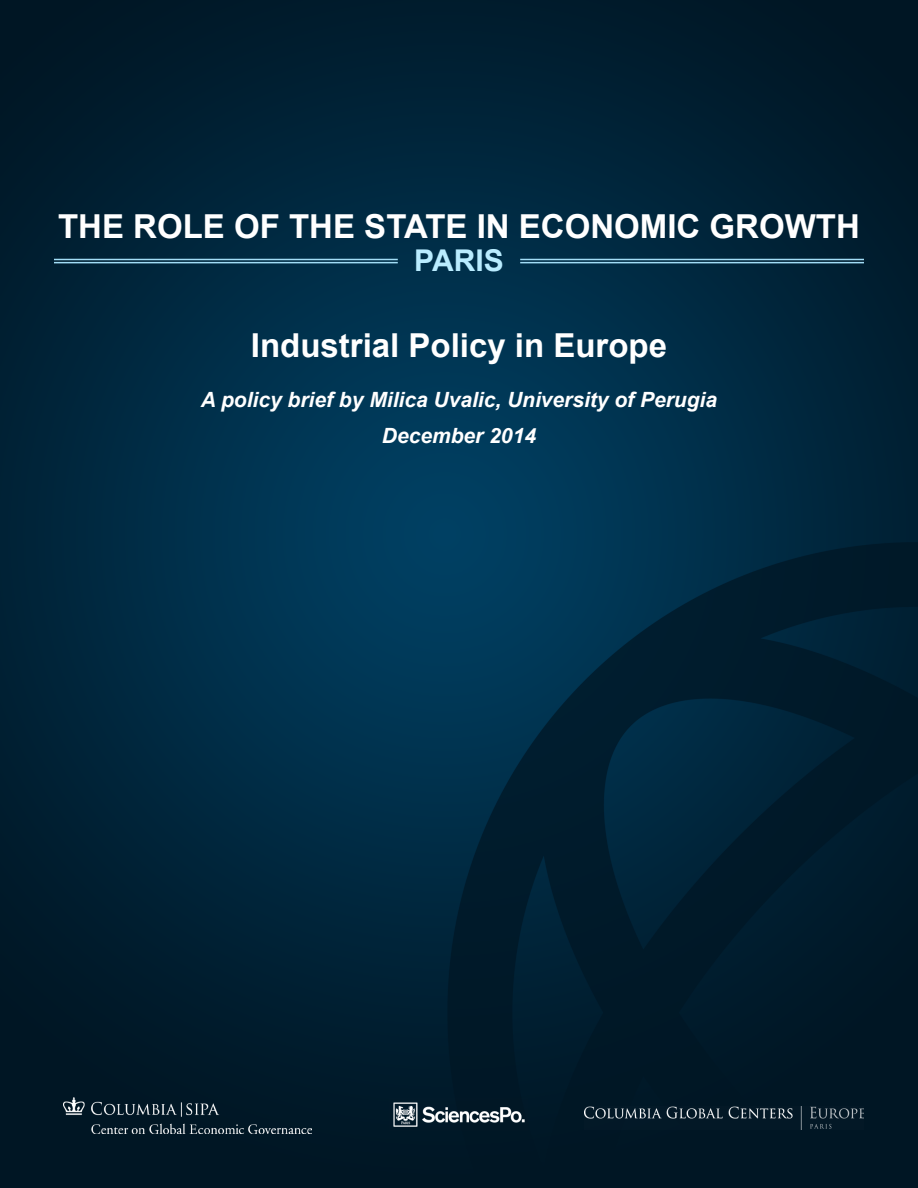
<style>
.page{position:relative;width:918px;height:1188px;background:#fff}
.page>*{position:absolute;margin:0;border:0;box-sizing:border-box;transform-origin:0 0}
.t1{font:700 33px "Arial";color:#fff}
.t2{font:700 30px "Arial";color:#b9ecff}
.t3{font:italic 700 21px "Arial";color:#fff}
</style>
<div class="page">
<img style="left:0;top:0;width:918px;height:1188px">
<img style="left:63px;top:1097px;width:249px;height:36px">
<img style="left:584px;top:1106px;width:280px;height:23px">
<img style="left:390px;top:1099px;width:138px;height:32px">
<hr style="left:54px;top:259px;width:344px;height:1px;background:#a2ddf6">
<hr style="left:54px;top:262px;width:344px;height:1px;background:#a2ddf6">
<hr style="left:520px;top:259px;width:344px;height:1px;background:#a2ddf6">
<hr style="left:520px;top:262px;width:344px;height:1px;background:#a2ddf6">
<p class="t1" style="left:58px;top:205px;width:803px">THE ROLE OF THE STATE IN ECONOMIC GROWTH</p>
<p class="t2" style="left:414px;top:241px;width:91px">PARIS</p>
<p class="t1" style="left:251px;top:323px;width:418px">Industrial Policy in Europe</p>
<p class="t3" style="left:201px;top:386px;width:518px">A policy brief by Milica Uvalic, University of Perugia</p>
<p class="t3" style="left:382px;top:422px;width:156px">December 2014</p>
</div>
